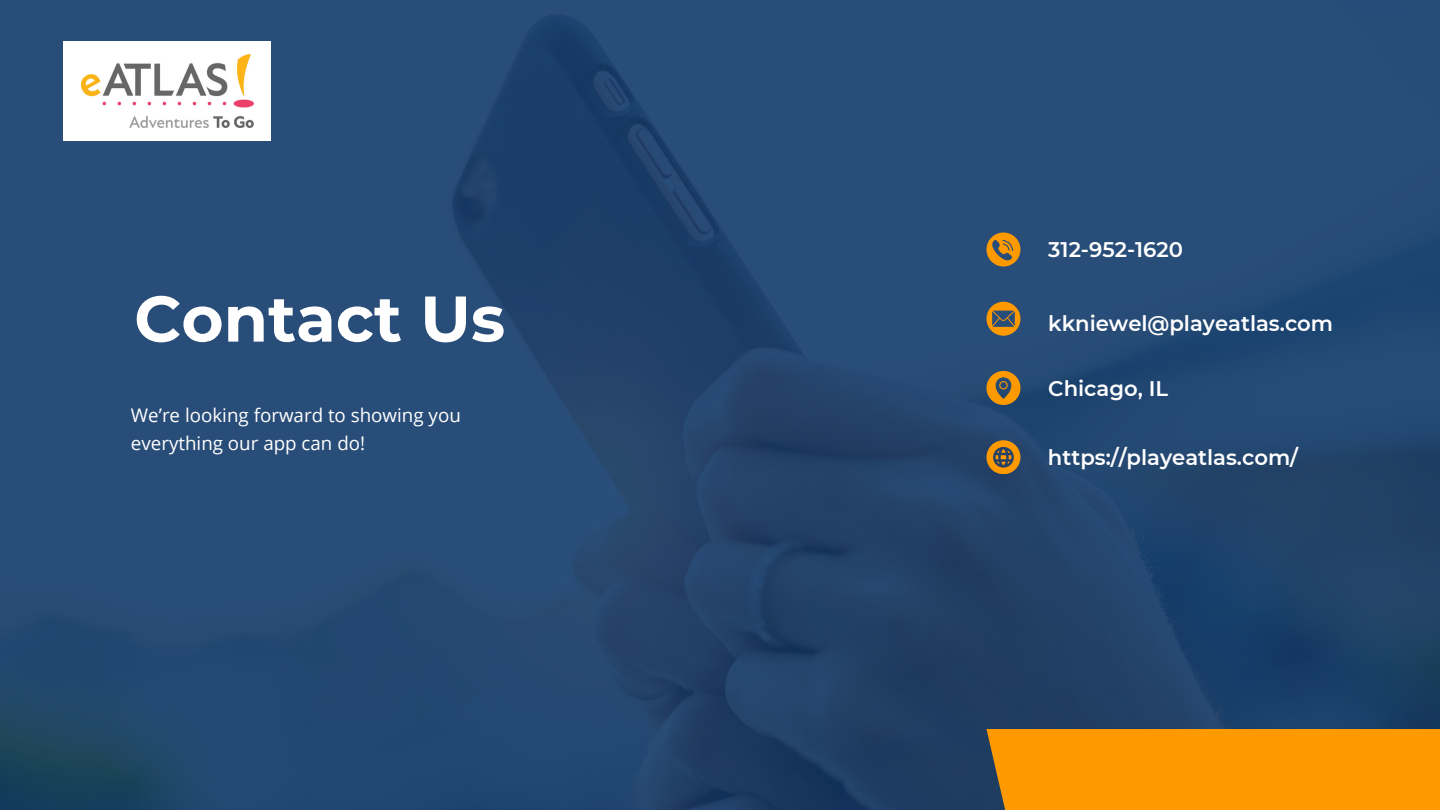
<style>
.page{position:relative;width:1440px;height:810px;background:#fff}
.page>*{position:absolute;margin:0;border:0;box-sizing:border-box;transform-origin:0 0}
.t1{font:700 64.4px "Montserrat";color:#fff}
.t2{font:600 21.1px "Montserrat";color:#fff}
.t3{font:18.8px/27.8px "Open Sans";color:#fff}
</style>
<div class="page">
<img style="left:0;top:0;width:1440px;height:810px">
<svg style="left:986px;top:233px;width:34px;height:33px"></svg>
<svg style="left:986px;top:440px;width:34px;height:34px"></svg>
<svg style="left:986px;top:371px;width:34px;height:34px"></svg>
<div style="left:986px;top:729px;width:454px;height:81px;background:#f90"></div>
<svg style="left:986px;top:302px;width:34px;height:33px"></svg>
<div style="left:63px;top:41px;width:208px;height:100px;background:#fff"></div>
<img style="left:81px;top:55px;width:173px;height:73px">
<p class="t1" style="left:134px;top:279px;width:372px">Contact Us</p>
<h1 class="t3" style="left:131px;top:401px;width:331px">We’re looking forward to showing you everything our app can do!</h1>
<p class="t2" style="left:1048px;top:237px;width:136px">312-952-1620</p>
<p class="t2" style="left:1048px;top:310px;width:286px">kkniewel@playeatlas.com</p>
<p class="t2" style="left:1048px;top:375px;width:121px">Chicago, IL</p>
<p class="t2" style="left:1048px;top:444px;width:252px">https://playeatlas.com/</p>
</div>
